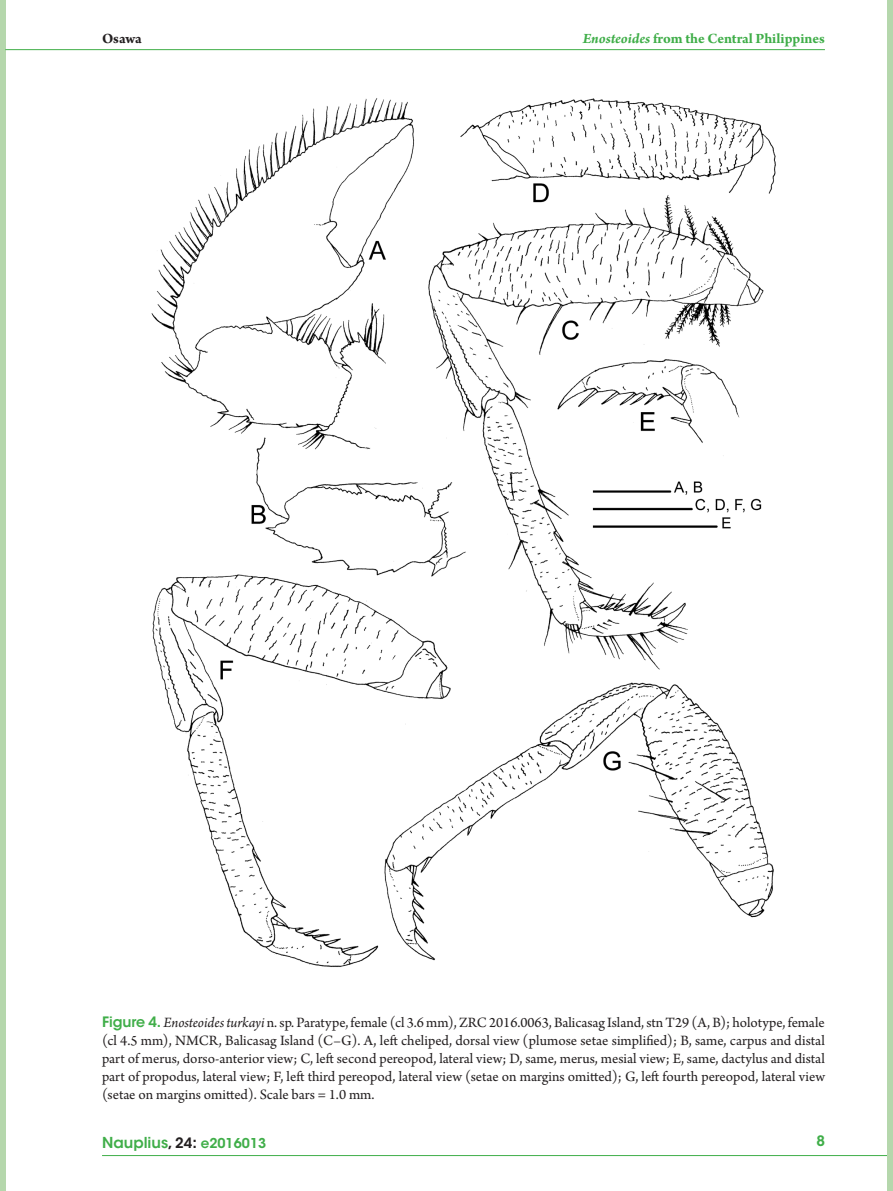
<style>
.page{position:relative;width:893px;height:1191px;background:#fff}
.page>*{position:absolute;margin:0;border:0;box-sizing:border-box;transform-origin:0 0}
.LEGENDAS{font:15px/18px "Arno Pro";letter-spacing:-.005em;color:#231f20;text-align:justify}
.t1{font:700 15px "Arno Pro";letter-spacing:-.005em;color:#40ae49}
.t2{font:600 15px "ITC Avant Garde Std";color:#40ae49}
.t3{font:700 15px "Arno Pro";letter-spacing:-.01em;color:#231f20}
.t4{font:600 14.25px "ITC Avant Garde Std";color:#40ae49}
.s1{font-style:italic}
.s2{font-family:"ITC Avant Garde Std";font-weight:600;font-size:14.25px;color:#40ae49}
.s3{color:#231f20}
.s4{font-size:14.25px;color:#231f20}
.s5{font-size:13.5px}
</style>
<div class="page">
<div style="left:0;top:0;width:5px;height:1191px;background:#b5d7ac"></div>
<hr style="left:102px;top:1155px;width:791px;height:1px;background:#40ae49">
<hr style="left:5px;top:49px;width:820px;height:1px;background:#40ae49">
<div style="left:888px;top:0;width:5px;height:1191px;background:#b5d7ac"></div>
<img style="left:151px;top:98px;width:625px;height:869px">
<p class="t3" style="left:102px;top:30px;width:41px">Osawa</p>
<p class="t1" style="left:583px;top:30px;width:244px"><span class="s1">Enosteoides</span> from the Central Philippines</p>
<p class="LEGENDAS" style="left:102px;top:1014px;width:724px"><span class="s2">Figure 4.</span> <span class="s1">Enosteoidesturkayi</span> n. sp. Paratype, female (cl 3.6 mm), ZRC 2016.0063, Balicasag Island, stn T29 (A, B); holotype, female (cl 4.5 mm), NMCR, Balicasag Island (C–G). A, left cheliped, dorsal view (plumose setae simplified); B, same, carpus and distal part of merus, dorso-anterior view; C, left second pereopod, lateral view; D, same, merus, mesial view; E, same, dactylus and distal part of propodus, lateral view; F, left third pereopod, lateral view (setae on margins omitted); G, left fourth pereopod, lateral view (setae on margins omitted). Scale bars = 1.0 mm.</p>
<p class="t2" style="left:102px;top:1133px;width:166px">Nauplius<span class="s3">,</span> <span class="s4">24</span><span class="s3">:</span> <span class="s5">e2016013</span></p>
<p class="t4" style="left:816px;top:1132px;width:10px">8</p>
</div>
